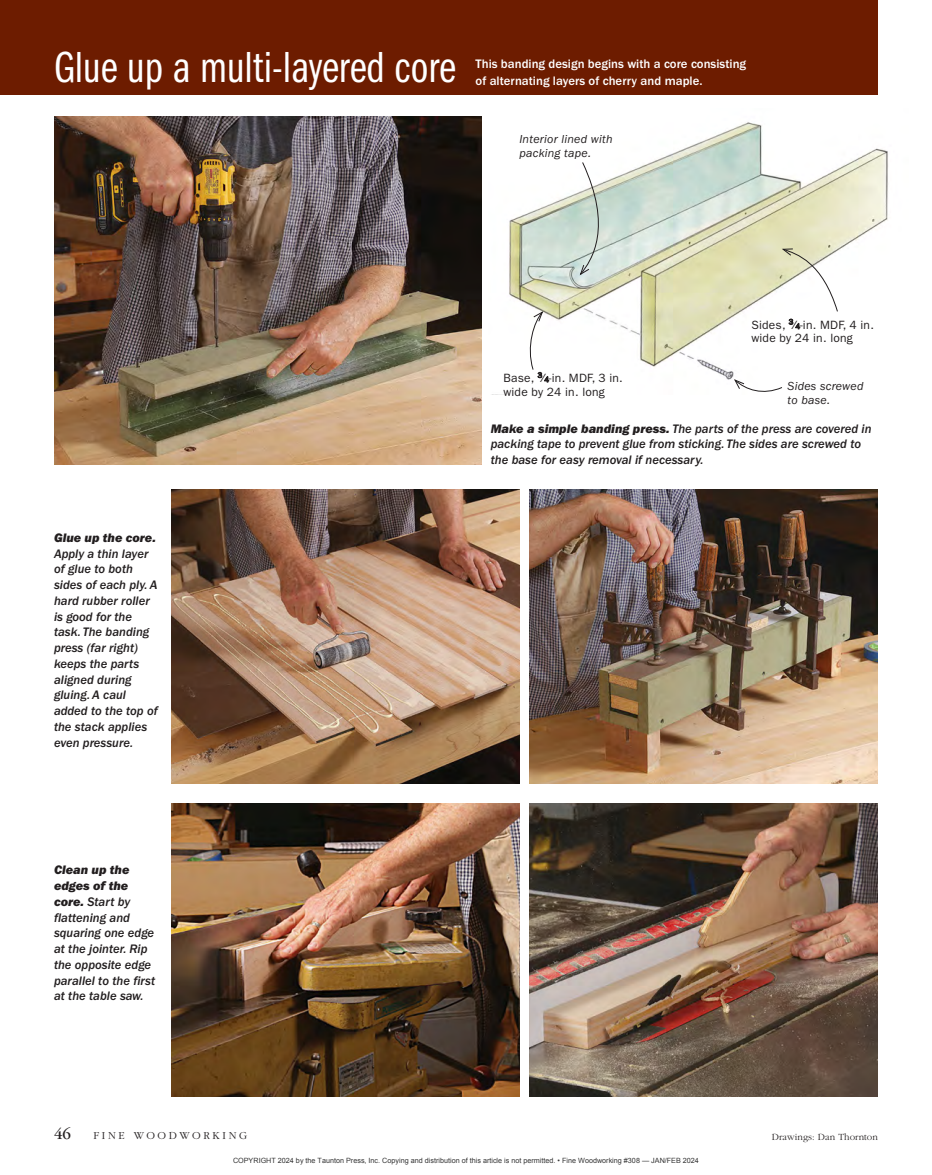
<style>
.page{position:relative;width:932px;height:1175px;background:#fff}
.page>*{position:absolute;margin:0;border:0;box-sizing:border-box;transform-origin:0 0}
.t1{font:45px "ITC Franklin Gothic Std Bk Cp";color:#fff}
.t2{font:16.05px "ITC Garamond Std";color:#221e1f}
.t3{font:12.75px/15.8px "ITC Franklin Gothic Std Med It";color:#221e1f}
.t4{font:500 12.75px/16.5px "ITC Franklin Gothic Std";color:#fff}
.t5{font:12.75px/15.8px "ITC Franklin Gothic Std Hvy It";color:#221e1f}
.t6{font:12px/13.5px "ITC Franklin Gothic Std";letter-spacing:.02em;color:#221e1f}
.t7{font:italic 12px/13.5px "ITC Franklin Gothic Std";letter-spacing:.02em;color:#221e1f}
.t8{font:300 11.1px "ITC Garamond Std";letter-spacing:.24em;color:#221e1f}
.t9{font:300 9.75px "ITC Garamond Std";letter-spacing:.005em;color:#221e1f}
.t10{font:7.2px "Arial";color:rgb(0 0 0/.8)}
.s1{font-family:"ITC Franklin Gothic Std Hvy It"}
.s2{font-size:7.5px}
</style>
<div class="page">
<img style="left:491px;top:122px;width:397px;height:273px">
<div style="left:0;top:0;width:878px;height:95px;background:#6d1c00"></div>
<img style="left:54px;top:117px;width:428px;height:347px">
<img style="left:171px;top:489px;width:348px;height:294px">
<img style="left:530px;top:489px;width:348px;height:294px">
<img style="left:171px;top:803px;width:348px;height:293px">
<img style="left:530px;top:803px;width:348px;height:293px">
<svg style="left:733px;top:378px;width:50px;height:17px"></svg>
<svg style="left:526px;top:310px;width:17px;height:60px"></svg>
<svg style="left:579px;top:161px;width:34px;height:115px"></svg>
<svg style="left:781px;top:248px;width:57px;height:64px"></svg>
<h1 class="t1" style="left:54px;top:43px;width:403px">Glue up a multi-layered core</h1>
<p class="t4" style="left:475px;top:56px;width:272px">This banding design begins with a core consisting of alternating layers of cherry and maple.</p>
<p class="t7" style="left:519px;top:133px;width:95px">Interior lined with packing tape.</p>
<p class="t5" style="left:54px;top:529px;width:103px">Glue up the core.</p>
<p class="t3" style="left:54px;top:545px;width:105px">Apply a thin layer of glue to both sides of each ply. A hard rubber roller is good for the task. The banding press (far right) keeps the parts aligned during gluing. A caul added to the top of the stack applies even pressure.</p>
<p class="t5" style="left:54px;top:862px;width:77px">Clean up the edges of the</p>
<p class="t3" style="left:54px;top:894px;width:103px"><span class="s1">core.</span> Start by flattening and squaring one edge at the jointer. Rip the opposite edge parallel to the first at the table saw.</p>
<p class="t6" style="left:751px;top:318px;width:124px">Sides, <sup>3</sup>⁄<span class="s2">4</span>-in. MDF, 4 in. wide by 24 in. long</p>
<p class="t6" style="left:503px;top:371px;width:121px">Base, <sup>3</sup>⁄<span class="s2">4</span>-in. MDF, 3 in. wide by 24 in. long</p>
<p class="t7" style="left:787px;top:380px;width:77px">Sides screwed to base.</p>
<p class="t3" style="left:490px;top:421px;width:382px"><span class="s1">Make a simple banding press.</span> The parts of the press are covered in packing tape to prevent glue from sticking. The sides are screwed to the base for easy removal if necessary.</p>
<p class="t2" style="left:54px;top:1124px;width:19px">46</p>
<p class="t8" style="left:93px;top:1129px;width:155px">FINE WOODWORKING</p>
<p class="t9" style="left:772px;top:1131px;width:107px">Drawings: Dan Thornton</p>
<p class="t10" style="left:233px;top:1155px;width:467px">COPYRIGHT 2024 by the Taunton Press, Inc. Copying and distribution of this article is not permitted. • Fine Woodworking #308 — JAN/FEB 2024</p>
</div>
